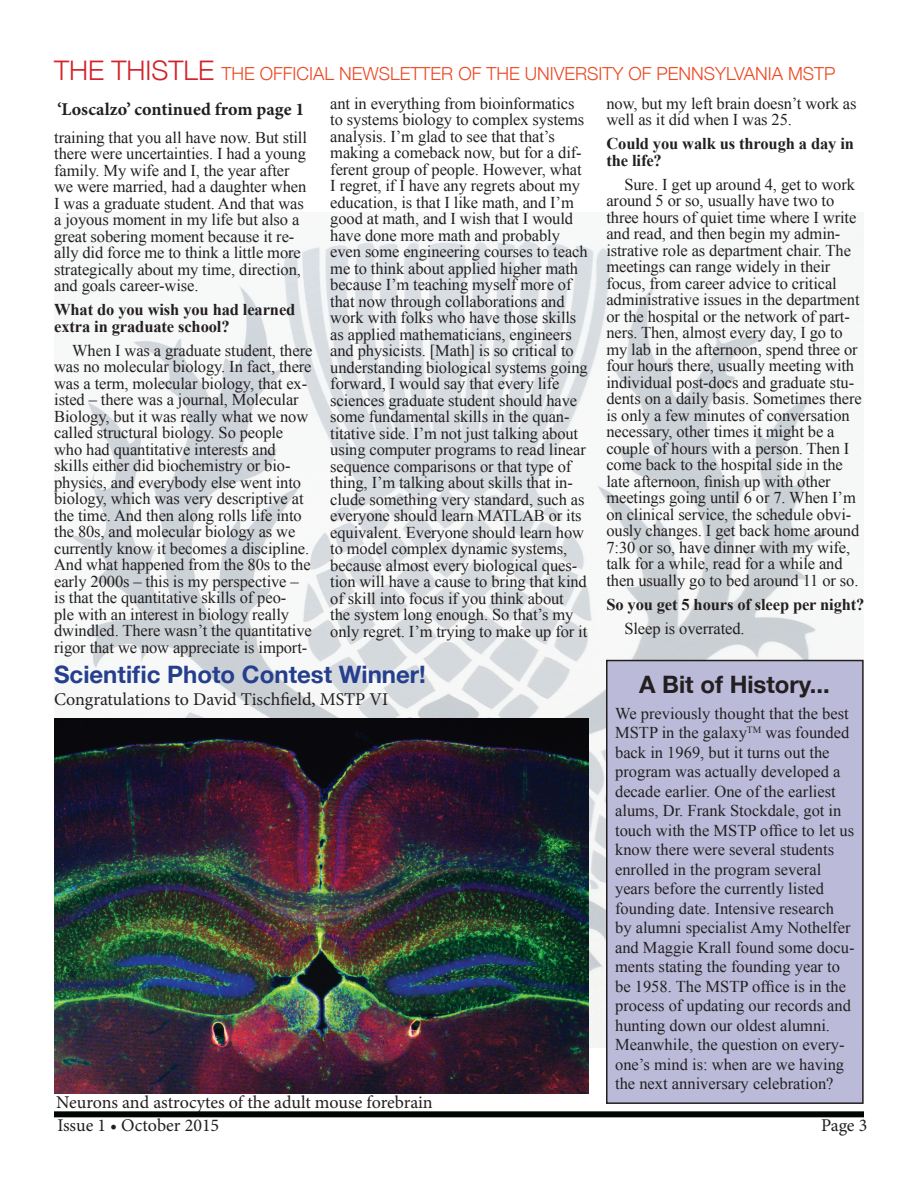
<style>
.page{position:relative;width:918px;height:1188px;background:#fff}
.page>*{position:absolute;margin:0;border:0;box-sizing:border-box;transform-origin:0 0}
.t1{font:700 24px "Helvetica Neue";color:#253f8e}
.t2{font:700 24px "Helvetica Neue";color:#231f20}
.t3{font:18px "Minion Pro";letter-spacing:-.005em;color:#231f20}
.t4{font:300 18px "Helvetica Neue";color:#ed4823}
.t5{font:700 18px "Minion Pro";color:#231f20}
.t6{font:16.5px/16.5px "Times New Roman";letter-spacing:-.005em;color:#231f20}
.t7{font:700 16.5px/16.5px "Times New Roman";letter-spacing:-.005em;color:#231f20}
.s1{font-size:27px;color:#d1232a}
</style>
<div class="page">
<img style="left:54px;top:212px;width:810px;height:836px">
<div style="left:54px;top:1111px;width:810px;height:6px;background:#000601"></div>
<img style="left:54px;top:718px;width:534px;height:375px">
<div style="left:607px;top:661px;width:256px;height:442px;background:#bbbbd9"></div>
<div style="left:606px;top:660px;width:258px;height:444px;border:2px solid #231f20"></div>
<p class="t4" style="left:54px;top:59px;width:783px"><span class="s1">THE THISTLE</span> THE OFFICIAL NEWSLETTER OF THE UNIVERSITY OF PENNSYLVANIA MSTP</p>
<p class="t5" style="left:57px;top:97px;width:249px">‘Loscalzo’ continued from page 1</p>
<p class="t6" style="left:54px;top:129px;width:254px">training that you all have now. But still there were uncertainties. I had a young family. My wife and I, the year after we were married, had a daughter when I was a graduate student. And that was a joyous moment in my life but also a great sobering moment because it re&shy;ally did force me to think a little more strategically about my time, direction, and goals career-wise.</p>
<p class="t7" style="left:54px;top:301px;width:243px">What do you wish you had learned extra in graduate school?</p>
<p class="t6" style="left:54px;top:342px;width:260px;text-indent:18px">When I was a graduate student, there was no molecular biology. In fact, there was a term, molecular biology, that ex&shy;isted – there was a journal, Molecular Biology, but it was really what we now called structural biology. So people who had quantitative interests and skills either did biochemistry or bio&shy;physics, and everybody else went into biology, which was very descriptive at the time. And then along rolls life into the 80s, and molecular biology as we currently know it becomes a discipline.<br>And what happened from the 80s to the early 2000s – this is my perspective – is that the quantitative skills of peo-<br>ple with an interest in biology really dwindled. There wasn’t the quantitative rigor that we now appreciate is import-</p>
<p class="t6" style="left:330px;top:95px;width:259px">ant in everything from bioinformatics to systems biology to complex systems analysis. I’m glad to see that that’s making a comeback now, but for a dif&shy;ferent group of people. However, what I regret, if I have any regrets about my education, is that I like math, and I’m good at math, and I wish that I would have done more math and probably even some engineering courses to teach me to think about applied higher math because I’m teaching myself more of that now through collaborations and work with folks who have those skills as applied mathematicians, engineers and physicists. [Math] is so critical to understanding biological systems going forward, I would say that every life sciences graduate student should have some fundamental skills in the quan&shy;titative side. I’m not just talking about using computer programs to read linear sequence comparisons or that type of thing, I’m talking about skills that in&shy;clude something very standard, such as everyone should learn MATLAB or its equivalent. Everyone should learn how to model complex dynamic systems, because almost every biological ques&shy;tion will have a cause to bring that kind of skill into focus if you think about the system long enough. So that’s my only regret. I’m trying to make up for it</p>
<p class="t6" style="left:606px;top:95px;width:252px">now, but my left brain doesn’t work as well as it did when I was 25.</p>
<p class="t7" style="left:606px;top:135px;width:249px">Could you walk us through a day in the life?</p>
<p class="t6" style="left:606px;top:176px;width:257px;text-indent:18px">Sure. I get up around 4, get to work around 5 or so, usually have two to three hours of quiet time where I write and read, and then begin my admin&shy;istrative role as department chair. The meetings can range widely in their focus, from career advice to critical administrative issues in the department or the hospital or the network of part&shy;ners. Then, almost every day, I go to my lab in the afternoon, spend three or four hours there, usually meeting with individual post-docs and graduate stu&shy;dents on a daily basis. Sometimes there is only a few minutes of conversation necessary, other times it might be a couple of hours with a person. Then I come back to the hospital side in the late afternoon, finish up with other meetings going until 6 or 7. When I’m on clinical service, the schedule obvi&shy;ously changes. I get back home around 7:30 or so, have dinner with my wife, talk for a while, read for a while and then usually go to bed around 11 or so.</p>
<p class="t7" style="left:606px;top:596px;width:260px">So you get 5 hours of sleep per night?</p>
<p class="t6" style="left:624px;top:620px;width:122px">Sleep is overrated.</p>
<h1 class="t1" style="left:54px;top:656px;width:374px">Scientific Photo Contest Winner!</h1>
<p class="t3" style="left:54px;top:687px;width:336px">Congratulations to David Tischfield, MSTP VI</p>
<p class="t3" style="left:56px;top:1090px;width:378px">Neurons and astrocytes of the adult mouse forebrain</p>
<h1 class="t2" style="left:639px;top:665px;width:192px">A Bit of History...</h1>
<p class="t6" style="left:615px;top:703px;width:241px;line-height:19.5px">We previously thought that the best MSTP in the galaxy<sup>TM</sup> was founded back in 1969, but it turns out the program was actually developed a decade earlier. One of the earliest alums, Dr. Frank Stockdale, got in touch with the MSTP office to let us know there were several students enrolled in the program several years before the currently listed founding date. Intensive research by alumni specialist Amy Nothelfer and Maggie Krall found some docu&shy;ments stating the founding year to be 1958. The MSTP office is in the process of updating our records and hunting down our oldest alumni.<br>Meanwhile, the question on every&shy;one’s mind is: when are we having the next anniversary celebration?</p>
<p class="t3" style="left:57px;top:1113px;width:163px">Issue 1 • October 2015</p>
<p class="t3" style="left:821px;top:1113px;width:48px">Page 3</p>
</div>
